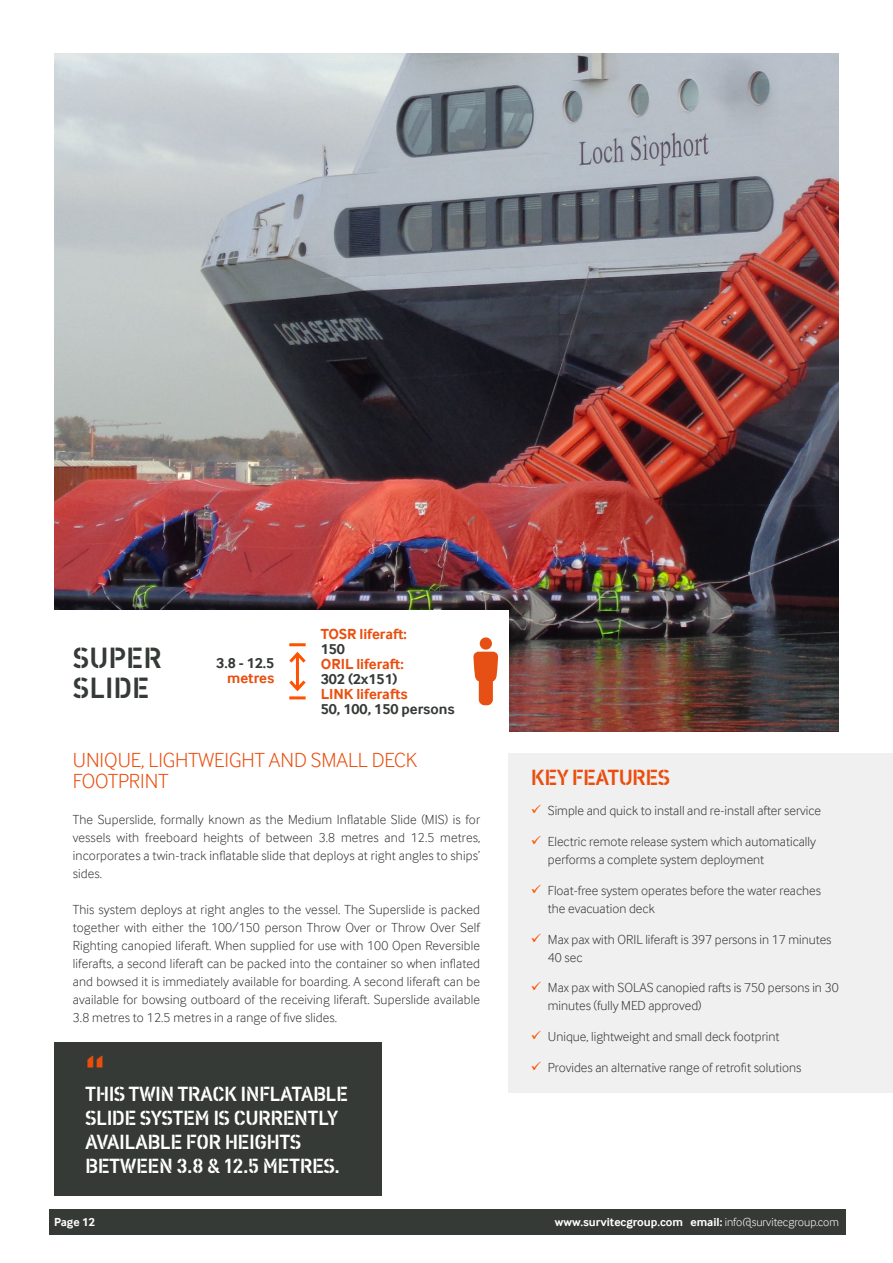
<style>
.page{position:relative;width:893px;height:1263px;background:#fff}
.page>*{position:absolute;margin:0;border:0;box-sizing:border-box;transform-origin:0 0}
.t1{font:48px "Vtg Stencil DIN";color:#e94e0f}
.t2{font:30px/30px "Vtg Stencil DIN";color:#353a36}
.t3{font:22.5px "Vtg Stencil DIN";letter-spacing:-.03em;color:#e94e0f}
.t4{font:21px/24px "Vtg Stencil DIN";letter-spacing:-.03em;color:#fff}
.t5{font:300 21px/21px "Inter Face";color:#e94e0f}
.t6{font:700 15px "Inter Face";color:#e94e0f}
.t7{font:700 15px "Inter Face";color:#353a36}
.t8{font:300 13.5px/18px "Inter Face";color:#353a36}
.t9{font:700 12px "Inter Face";color:#fff}
.s1{color:#ff5200}
.s2{font-weight:300}
</style>
<div class="page">
<div style="left:49px;top:1209px;width:796px;height:25px;background:#353a36"></div>
<div style="left:509px;top:753px;width:384px;height:340px;background:#f0f0f0"></div>
<div style="left:55px;top:1042px;width:327px;height:153px;background:#353a36"></div>
<img style="left:54px;top:54px;width:785px;height:678px">
<div style="left:54px;top:611px;width:455px;height:121px;background:#fff"></div>
<div style="left:480px;top:637px;width:12px;height:13px;background:#e75014;border-radius:50%"></div>
<svg style="left:473px;top:652px;width:25px;height:53px"></svg>
<hr style="left:296px;top:654px;width:3px;height:35px;background:#ff5200">
<svg style="left:289px;top:652px;width:17px;height:11px"></svg>
<svg style="left:289px;top:680px;width:17px;height:12px"></svg>
<hr style="left:289px;top:643px;width:17px;height:3px;background:#ff5200">
<hr style="left:289px;top:696px;width:17px;height:3px;background:#ff5200">
<h2 class="t2" style="left:73px;top:643px;width:91px">SUPER<br>SLIDE</h2>
<p class="t7" style="left:216px;top:654px;width:60px">3.8 - 12.5</p>
<p class="t6" style="left:227px;top:669px;width:49px">metres</p>
<p class="t6" style="left:321px;top:625px;width:88px">TOSR liferaft:</p>
<p class="t7" style="left:321px;top:640px;width:26px">150</p>
<p class="t6" style="left:321px;top:655px;width:85px">ORIL liferaft:</p>
<p class="t7" style="left:321px;top:670px;width:78px">302 (2x151)</p>
<p class="t6" style="left:321px;top:685px;width:89px">LINK liferafts</p>
<p class="t7" style="left:321px;top:700px;width:135px">50, 100, 150 persons</p>
<h3 class="t5" style="left:73px;top:751px;width:346px">UNIQUE, LIGHTWEIGHT AND SMALL DECK<br>FOOTPRINT</h3>
<p class="t8" style="left:73px;top:812px;width:409px;text-align:justify">The Superslide, formally known as the Medium Inflatable Slide (MIS) is for vessels with freeboard heights of between 3.8 metres and 12.5 metres, incorporates a twin-track inflatable slide that deploys at right angles to ships’ sides.</p>
<p class="t8" style="left:73px;top:902px;width:409px;text-align:justify">This system deploys at right angles to the vessel. The Superslide is packed together with either the 100/150 person Throw Over or Throw Over Self Righting canopied liferaft. When supplied for use with 100 Open Reversible liferafts, a second liferaft can be packed into the container so when inflated and bowsed it is immediately available for boarding. A second liferaft can be available for bowsing outboard of the receiving liferaft. Superslide available 3.8 metres to 12.5 metres in a range of five slides.</p>
<h1 class="t1" style="left:85px;top:1044px;width:22px">“</h1>
<h3 class="t4" style="left:85px;top:1082px;width:264px">THIS TWIN TRACK INFLATABLE<br>SLIDE SYSTEM IS CURRENTLY<br>AVAILABLE FOR HEIGHTS<br>BETWEEN 3.8 &amp; 12.5 METRES.</h3>
<h3 class="t3" style="left:531px;top:764px;width:141px">KEY FEATURES</h3>
<p class="t8" style="left:531px;top:803px;width:292px"><span class="s1">✓</span> Simple and quick to install and re-install after service</p>
<p class="t8" style="left:548px;top:834px;width:270px;text-indent:-17px"><span class="s1">✓</span> Electric remote release system which automatically performs a complete system deployment</p>
<p class="t8" style="left:548px;top:882px;width:275px;text-indent:-17px"><span class="s1">✓</span> Float-free system operates before the water reaches the evacuation deck</p>
<p class="t8" style="left:548px;top:931px;width:285px;text-indent:-17px"><span class="s1">✓</span> Max pax with ORIL liferaft is 397 persons in 17 minutes<br>40 sec</p>
<p class="t8" style="left:548px;top:980px;width:292px;text-indent:-17px"><span class="s1">✓</span> Max pax with SOLAS canopied rafts is 750 persons in 30 minutes (fully MED approved)</p>
<p class="t8" style="left:531px;top:1029px;width:250px"><span class="s1">✓</span> Unique, lightweight and small deck footprint</p>
<p class="t8" style="left:531px;top:1059px;width:272px"><span class="s1">✓</span> Provides an alternative range of retrofit solutions</p>
<p class="t9" style="left:54px;top:1214px;width:43px">Page 12</p>
<p class="t9" style="left:555px;top:1214px;width:285px">www.survitecgroup.com email: <span class="s2">info@survitecgroup.com</span></p>
</div>
